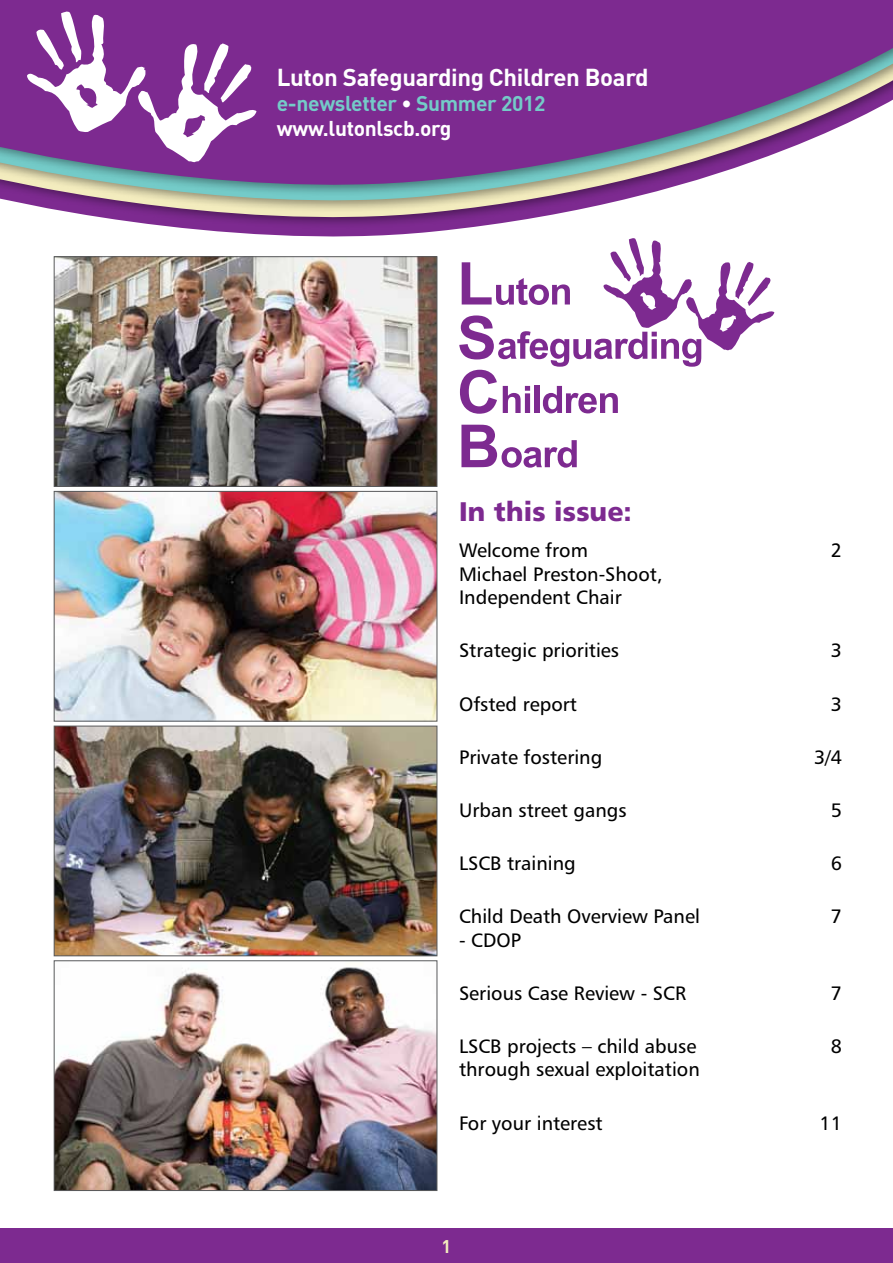
<style>
.page{position:relative;width:893px;height:1263px;background:#fff}
.page>*{position:absolute;margin:0;border:0;box-sizing:border-box;transform-origin:0 0}
.t1{font:27px "Humanist 777 BT Black B";color:#7d2a90}
.t2{font:700 24px "DIN";letter-spacing:-.015em;color:#fff}
.t3{font:700 21px/25.2px "DIN";letter-spacing:-.015em;color:#74cbc8}
.t4{font:19.5px/23.4px "Humanist 777 BT Roman B";color:#000}
.t5{font:700 18px "DIN";color:#f3ecbe}
.s1{color:#fff}
</style>
<div class="page">
<svg style="left:99px;top:217px;width:440px;height:17px;fill:#7d2a90"></svg>
<svg style="left:12px;top:201px;width:605px;height:16px;background:#b591a7"></svg>
<svg style="left:0;top:0;width:893px;height:201px;background:#8b549d"></svg>
<div style="left:0;top:1229px;width:893px;height:34px;background:#7d2a90"></div>
<svg style="left:27px;top:10px;width:229px;height:152px"></svg>
<img style="left:56px;top:259px;width:379px;height:226px">
<div style="left:54px;top:257px;width:383px;height:230px;border:1px solid #58595b"></div>
<img style="left:56px;top:493px;width:379px;height:226px">
<div style="left:54px;top:491px;width:383px;height:230px;border:1px solid #58595b"></div>
<img style="left:56px;top:728px;width:379px;height:226px">
<div style="left:54px;top:726px;width:383px;height:230px;border:1px solid #58595b"></div>
<img style="left:56px;top:967px;width:379px;height:222px">
<div style="left:54px;top:960px;width:383px;height:231px;border:1px solid #58595b"></div>
<svg style="left:461px;top:425px;width:116px;height:43px"></svg>
<svg style="left:459px;top:238px;width:315px;height:176px"></svg>
<p class="t2" style="left:277px;top:61px;width:373px">Luton Safeguarding Children Board</p>
<p class="t3" style="left:277px;top:90px;width:270px">e-newsletter <span class="s1">•</span> Summer 2012 <span class="s1">www.lutonlscb.org</span></p>
<h1 class="t1" style="left:459px;top:494px;width:174px">In this issue:</h1>
<p class="t4" style="left:459px;top:539px;width:130px">Welcome from</p>
<p class="t4" style="left:831px;top:539px;width:13px">2</p>
<p class="t4" style="left:459px;top:562px;width:205px">Michael Preston-Shoot,<br>Independent Chair</p>
<p class="t4" style="left:459px;top:639px;width:162px">Strategic priorities</p>
<p class="t4" style="left:831px;top:639px;width:13px">3</p>
<p class="t4" style="left:459px;top:692px;width:120px">Ofsted report</p>
<p class="t4" style="left:831px;top:692px;width:13px">3</p>
<p class="t4" style="left:459px;top:745px;width:145px">Private fostering</p>
<p class="t4" style="left:814px;top:745px;width:29px">3/4</p>
<p class="t4" style="left:459px;top:798px;width:169px">Urban street gangs</p>
<p class="t4" style="left:831px;top:798px;width:13px">5</p>
<p class="t4" style="left:459px;top:851px;width:118px">LSCB training</p>
<p class="t4" style="left:831px;top:851px;width:13px">6</p>
<p class="t4" style="left:459px;top:904px;width:242px">Child Death Overview Panel</p>
<p class="t4" style="left:831px;top:904px;width:13px">7</p>
<p class="t4" style="left:459px;top:928px;width:64px">- CDOP</p>
<p class="t4" style="left:459px;top:981px;width:229px">Serious Case Review - SCR</p>
<p class="t4" style="left:831px;top:981px;width:13px">7</p>
<p class="t4" style="left:459px;top:1034px;width:239px">LSCB projects – child abuse</p>
<p class="t4" style="left:831px;top:1034px;width:13px">8</p>
<p class="t4" style="left:459px;top:1057px;width:242px">through sexual exploitation</p>
<p class="t4" style="left:459px;top:1111px;width:145px">For your interest</p>
<p class="t4" style="left:819px;top:1111px;width:24px">11</p>
<p class="t5" style="left:442px;top:1234px;width:11px">1</p>
</div>
